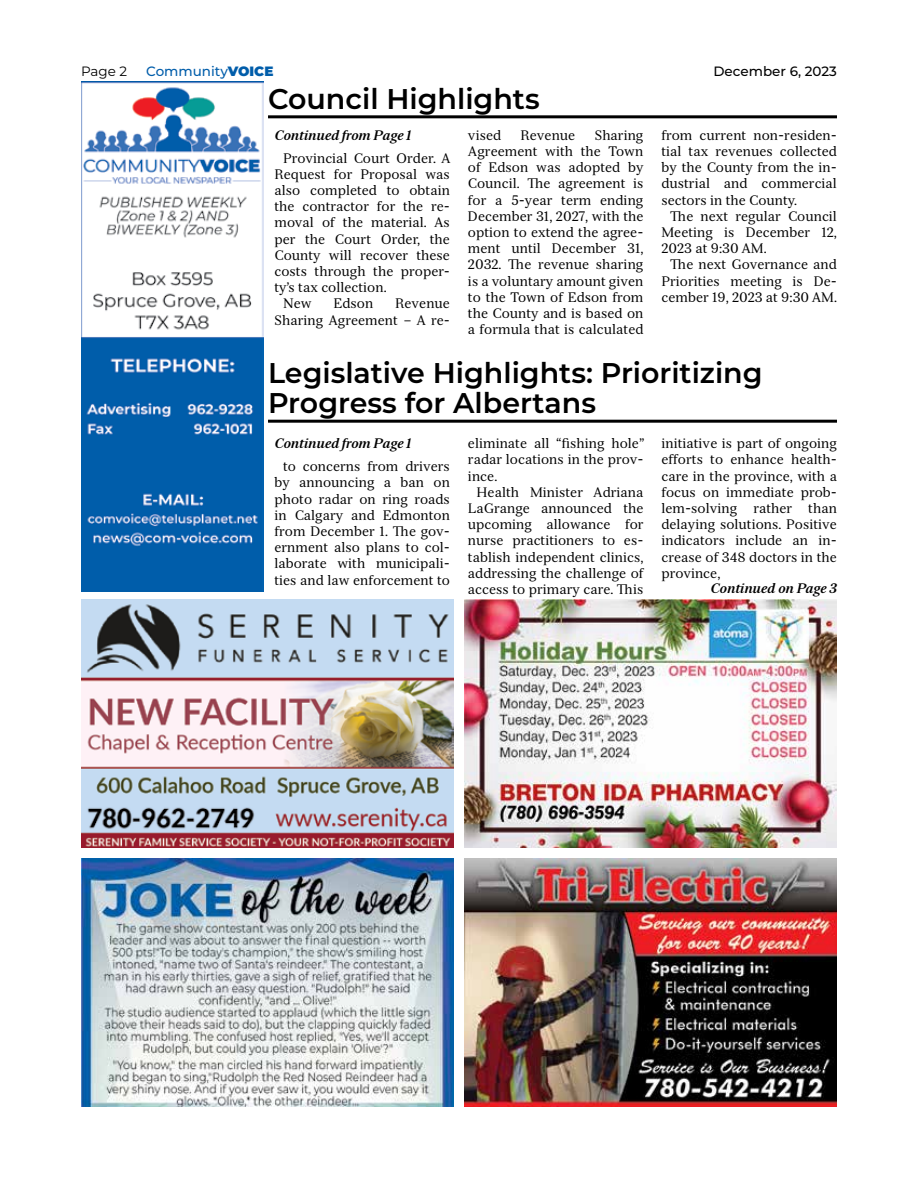
<style>
.page{position:relative;width:918px;height:1188px;background:#fff}
.page>*{position:absolute;margin:0;border:0;box-sizing:border-box;transform-origin:0 0}
.t1{font:600 28.5px/30px "Montserrat";color:#000}
.t2{font:13.5px/16.2px "Serif 12 Beta";color:#000;text-align:justify}
.t3{font:italic 700 13.5px "Serif 12 Beta";color:#000}
.t4{font:500 13.5px "Montserrat";color:#005daa}
.t5{font:500 13.5px "Montserrat";color:#000}
.t6{font:13.5px "Montserrat";color:#000}
.s1{font-weight:900}
</style>
<div class="page">
<hr style="left:268px;top:420px;width:569px;height:3px;background:#000">
<hr style="left:268px;top:115px;width:569px;height:3px;background:#000">
<img style="left:81px;top:81px;width:183px;height:511px">
<img style="left:81px;top:859px;width:373px;height:248px">
<img style="left:464px;top:859px;width:373px;height:248px">
<img style="left:81px;top:599px;width:373px;height:249px">
<img style="left:464px;top:599px;width:373px;height:249px">
<p class="t6" style="left:81px;top:62px;width:48px">Page 2</p>
<p class="t4" style="left:146px;top:62px;width:129px">Community<span class="s1">VOICE</span></p>
<p class="t5" style="left:714px;top:62px;width:125px">December 6, 2023</p>
<h1 class="t1" style="left:268px;top:82px;width:273px">Council Highlights</h1>
<p class="t3" style="left:274px;top:127px;width:138px">Continued from Page 1</p>
<p class="t2" style="left:283px;top:150px;width:169px">Provincial Court Order. A</p>
<p class="t2" style="left:274px;top:166px;width:177px">Request for Proposal was</p>
<p class="t2" style="left:274px;top:182px;width:177px">also completed to obtain</p>
<p class="t2" style="left:274px;top:198px;width:177px">the contractor for the re-</p>
<p class="t2" style="left:274px;top:215px;width:177px">moval of the material. As</p>
<p class="t2" style="left:274px;top:231px;width:177px">per the Court Order, the</p>
<p class="t2" style="left:274px;top:247px;width:177px">County will recover these</p>
<p class="t2" style="left:274px;top:263px;width:177px">costs through the proper-</p>
<p class="t2" style="left:274px;top:279px;width:114px">ty’s tax collection.</p>
<p class="t2" style="left:283px;top:296px;width:30px">New</p>
<p class="t2" style="left:334px;top:296px;width:41px">Edson</p>
<p class="t2" style="left:468px;top:127px;width:35px">vised</p>
<p class="t2" style="left:521px;top:127px;width:56px">Revenue</p>
<p class="t2" style="left:468px;top:127px;width:177px;text-indent:127px">Sharing Agreement with the Town of Edson was adopted by Council. The agreement is for a 5-year term ending December 31, 2027, with the option to extend the agree&shy;ment until December 31, 2032. The revenue sharing is a voluntary amount given to the Town of Edson from the County and is based on a formula that is calculated</p>
<p class="t2" style="left:661px;top:127px;width:177px">from current non-residen&shy;tial tax revenues collected by the County from the in&shy;dustrial and commercial sectors in the County.</p>
<p class="t2" style="left:661px;top:208px;width:177px;text-indent:9px">The next regular Council Meeting is December 12, 2023 at 9:30 AM.</p>
<p class="t2" style="left:661px;top:257px;width:177px;text-indent:9px">The next Governance and Priorities meeting is De&shy;cember 19, 2023 at 9:30 AM.</p>
<p class="t2" style="left:274px;top:296px;width:177px;text-align:right">Revenue<br>Sharing Agreement – A re-</p>
<h1 class="t1" style="left:268px;top:357px;width:496px">Legislative Highlights: Prioritizing<br>Progress for Albertans</h1>
<p class="t3" style="left:274px;top:435px;width:138px">Continued from Page 1</p>
<p class="t2" style="left:274px;top:458px;width:177px;text-indent:9px">to concerns from drivers by announcing a ban on photo radar on ring roads in Calgary and Edmonton from December 1. The gov&shy;ernment also plans to col&shy;laborate with municipali&shy;ties and law enforcement to</p>
<p class="t2" style="left:468px;top:435px;width:178px">eliminate all “fishing hole” radar locations in the prov&shy;ince.</p>
<p class="t2" style="left:468px;top:484px;width:177px;text-indent:9px">Health Minister Adriana LaGrange announced the upcoming allowance for nurse practitioners to es&shy;tablish independent clinics, addressing the challenge of access to primary care. This</p>
<p class="t2" style="left:661px;top:435px;width:177px">initiative is part of ongoing efforts to enhance health&shy;care in the province, with a focus on immediate prob&shy;lem-solving rather than delaying solutions. Positive indicators include an in&shy;crease of 348 doctors in the province,</p>
<p class="t3" style="left:711px;top:580px;width:128px">Continued on Page 3</p>
</div>
